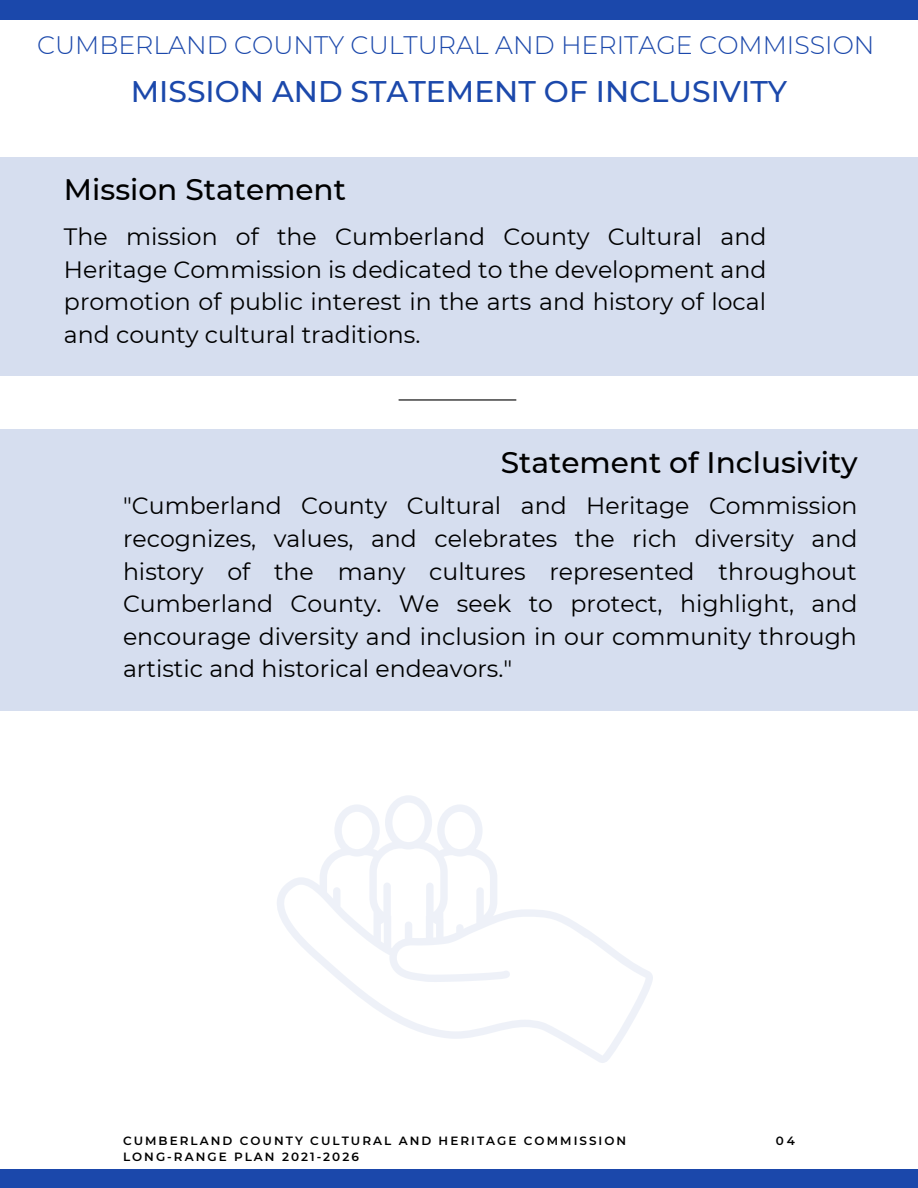
<style>
.page{position:relative;width:918px;height:1188px;background:#fff}
.page>*{position:absolute;margin:0;border:0;box-sizing:border-box;transform-origin:0 0}
.t1{font:500 29.85px "Montserrat";color:#1b48ab}
.t2{font:500 29.7px "Montserrat";color:#000}
.t3{font:300 25.35px "Montserrat";color:#1b48ab}
.t4{font:23.7px/32.7px "Montserrat";color:#000;text-align:justify}
.t5{font:600 12px/15.9px "Montserrat";letter-spacing:.17em;color:#000}
</style>
<div class="page">
<hr style="left:399px;top:399px;width:117px;height:2px;background:#000">
<div style="left:0;top:1170px;width:918px;height:18px;background:#1b48ab"></div>
<div style="left:0;top:0;width:918px;height:20px;background:#1b48ab"></div>
<div style="left:0;top:429px;width:918px;height:281px;background:#d6deef"></div>
<svg style="left:277px;top:795px;width:376px;height:268px"></svg>
<div style="left:0;top:158px;width:918px;height:218px;background:#d6deef"></div>
<p class="t3" style="left:37px;top:30px;width:839px">CUMBERLAND COUNTY CULTURAL AND HERITAGE COMMISSION</p>
<p class="t1" style="left:131px;top:73px;width:658px">MISSION AND STATEMENT OF INCLUSIVITY</p>
<p class="t2" style="left:64px;top:171px;width:284px">Mission Statement</p>
<p class="t4" style="left:64px;top:220px;width:704px">The mission of the Cumberland County Cultural and Heritage Commission is dedicated to the development and promotion of public interest in the arts and history of local and county cultural traditions.</p>
<p class="t2" style="left:501px;top:444px;width:359px">Statement of Inclusivity</p>
<p class="t4" style="left:123px;top:489px;width:736px">"Cumberland County Cultural and Heritage Commission recognizes, values, and celebrates the rich diversity and history of the many cultures represented throughout Cumberland County. We seek to protect, highlight, and encourage diversity and inclusion in our community through artistic and historical endeavors."</p>
<p class="t5" style="left:123px;top:1132px;width:505px">CUMBERLAND COUNTY CULTURAL AND HERITAGE COMMISSION<br>LONG-RANGE PLAN 2021-2026</p>
<p class="t5" style="left:776px;top:1132px;width:21px">04</p>
</div>
